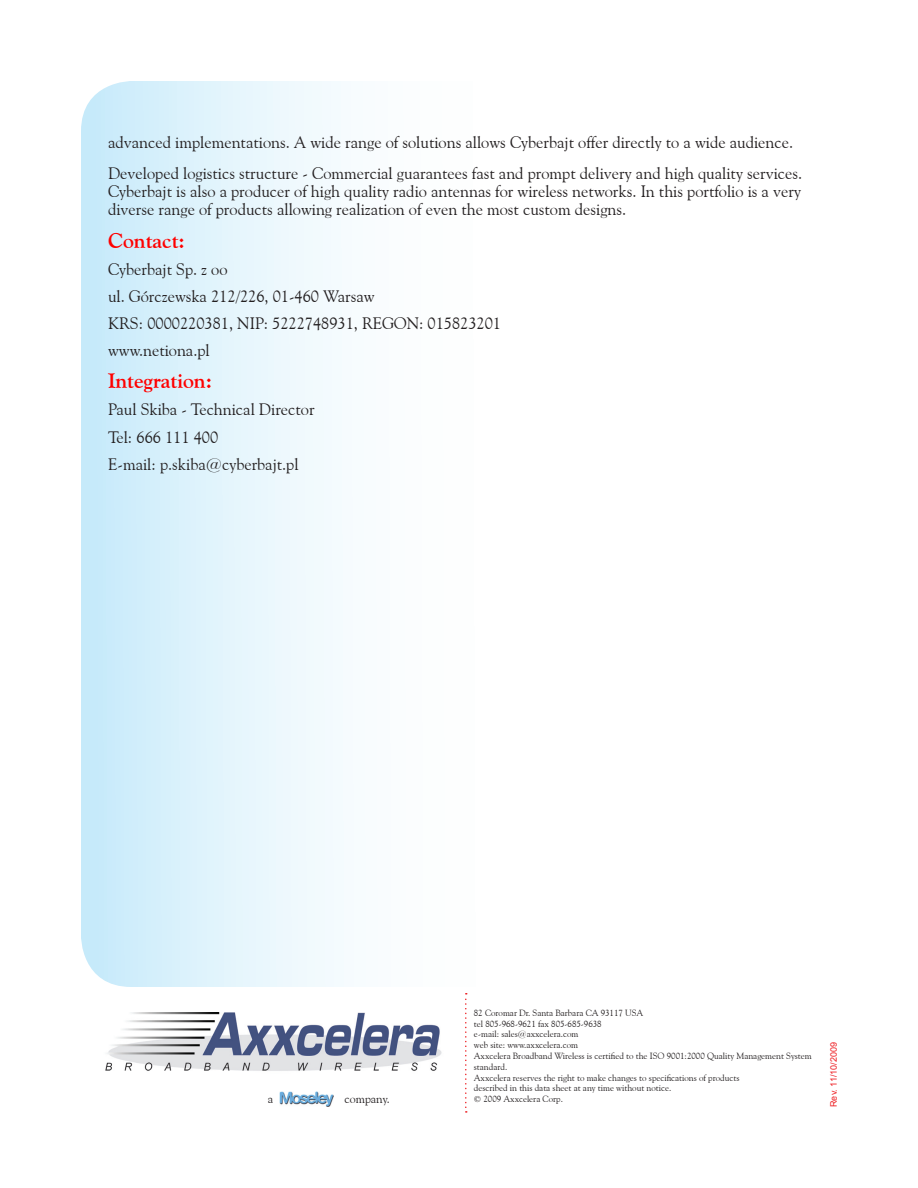
<style>
.page{position:relative;width:918px;height:1188px;background:#fff}
.page>*{position:absolute;margin:0;border:0;box-sizing:border-box;transform-origin:0 0}
.List_Paragraph{font:700 21px "Goudy Old Style BT";color:#f00}
.List_Paragraph-2{font:16.5px/18.1px "Goudy Old Style BT";color:#231f20;text-align:justify}
.t1{font:12px "Goudy Old Style BT";color:#231f20}
.t2{font:9px/10.8px "Goudy Old Style BT";color:#231f20}
.t3{font:9px "Arial";color:#ee1f23}
</style>
<div class="page">
<svg style="left:81px;top:81px;width:263px;height:906px"></svg>
<img style="left:105px;top:1013px;width:337px;height:58px">
<svg style="left:465px;top:993px;width:2px;height:120px"></svg>
<img style="left:280px;top:1091px;width:54px;height:15px">
<p class="List_Paragraph-2" style="left:108px;top:132px;width:687px">advanced implementations. A wide range of solutions allows Cyberbajt offer directly to a wide audience.</p>
<p class="List_Paragraph-2" style="left:108px;top:164px;width:696px">Developed logistics structure - Commercial guarantees fast and prompt delivery and high quality services.<br>Cyberbajt is also a producer of high quality radio antennas for wireless networks. In this portfolio is a very diverse range of products allowing realization of even the most custom designs.</p>
<p class="List_Paragraph" style="left:108px;top:227px;width:78px">Contact:</p>
<p class="List_Paragraph-2" style="left:108px;top:260px;width:121px">Cyberbajt Sp. z oo</p>
<p class="List_Paragraph-2" style="left:108px;top:287px;width:268px">ul. Górczewska 212/226, 01-460 Warsaw</p>
<p class="List_Paragraph-2" style="left:108px;top:314px;width:395px">KRS: 0000220381, NIP: 5222748931, REGON: 015823201</p>
<p class="List_Paragraph-2" style="left:108px;top:341px;width:103px">www.netiona.pl</p>
<p class="List_Paragraph" style="left:108px;top:368px;width:106px">Integration:</p>
<p class="List_Paragraph-2" style="left:108px;top:400px;width:208px">Paul Skiba - Technical Director</p>
<p class="List_Paragraph-2" style="left:108px;top:428px;width:112px">Tel: 666 111 400</p>
<p class="List_Paragraph-2" style="left:108px;top:455px;width:192px">E-mail: p.skiba@cyberbajt.pl</p>
<p class="t2" style="left:474px;top:1007px;width:171px">82 Coromar Dr. Santa Barbara CA 93117 USA</p>
<p class="t2" style="left:474px;top:1018px;width:129px">tel 805-968-9621 fax 805-685-9638</p>
<p class="t2" style="left:474px;top:1029px;width:106px">e-mail: sales@axxcelera.com</p>
<p class="t2" style="left:474px;top:1040px;width:106px">web site: www.axxcelera.com</p>
<p class="t2" style="left:474px;top:1050px;width:339px">Axxcelera Broadband Wireless is certified to the ISO 9001:2000 Quality Management System standard.</p>
<p class="t2" style="left:474px;top:1072px;width:267px">Axxcelera reserves the right to make changes to specifications of products</p>
<p class="t2" style="left:474px;top:1083px;width:199px">described in this data sheet at any time without notice.</p>
<p class="t1" style="left:268px;top:1091px;width:7px">a</p>
<p class="t1" style="left:345px;top:1091px;width:47px">company.</p>
<p class="t2" style="left:474px;top:1094px;width:91px">© 2009 Axxcelera Corp.</p>
<p class="t3" style="left:828px;top:1107px;width:66px;rotate:-90deg">Rev. 11/10/2009</p>
</div>
